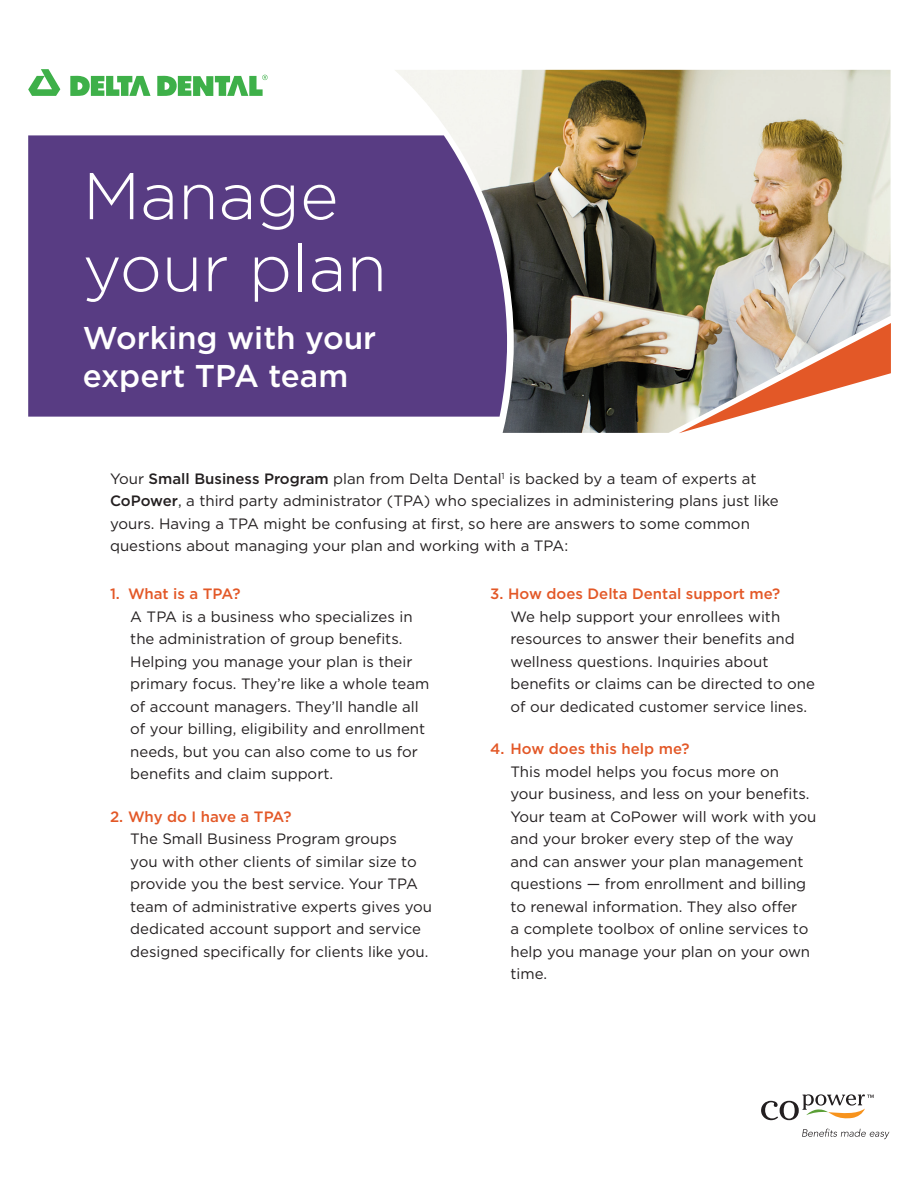
<style>
.page{position:relative;width:918px;height:1188px;background:#fff}
.page>*{position:absolute;margin:0;border:0;box-sizing:border-box;transform-origin:0 0}
.t1{font:300 66px/72px "Gotham";color:#fff}
.SubTitle{font:500 31.5px/37.8px "Gotham";color:#fff}
.Indented_Body{font:15px/22.5px "Gotham";color:#231f20}
.Body{font:15px/22.5px "Gotham";color:#231f20}
.t2{font:500 15px "Gotham";color:#e35827}
.s1{font-weight:500}
</style>
<div class="page">
<div style="left:28px;top:135px;width:366px;height:282px;background:#583c83"></div>
<img style="left:394px;top:70px;width:497px;height:363px">
<svg style="left:679px;top:323px;width:212px;height:110px"></svg>
<svg style="left:802px;top:1129px;width:87px;height:10px"></svg>
<svg style="left:761px;top:1094px;width:113px;height:26px"></svg>
<svg style="left:28px;top:69px;width:32px;height:27px"></svg>
<svg style="left:70px;top:76px;width:81px;height:20px"></svg>
<svg style="left:157px;top:75px;width:111px;height:21px"></svg>
<p class="t1" style="left:83px;top:158px;width:306px">Manage your plan</p>
<p class="SubTitle" style="left:83px;top:318px;width:295px">Working with your expert TPA team</p>
<p class="Body" style="left:110px;top:467px;width:670px">Your <span class="s1">Small Business Program</span> plan from Delta Dental<sup>1</sup> is backed by a team of experts at <span class="s1">CoPower</span>, a third party administrator (TPA) who specializes in administering plans just like yours. Having a TPA might be confusing at first, so here are answers to some common questions about managing your plan and working with a TPA:</p>
<p class="t2" style="left:110px;top:584px;width:132px">1. What is a TPA?</p>
<p class="Indented_Body" style="left:130px;top:605px;width:301px">A TPA is a business who specializes in the administration of group benefits.<br>Helping you manage your plan is their primary focus. They’re like a whole team of account managers. They’ll handle all of your billing, eligibility and enrollment needs, but you can also come to us for benefits and claim support.</p>
<p class="t2" style="left:110px;top:807px;width:183px">2. Why do I have a TPA?</p>
<p class="Indented_Body" style="left:130px;top:828px;width:303px">The Small Business Program groups<br>you with other clients of similar size to provide you the best service. Your TPA team of administrative experts gives you dedicated account support and service designed specifically for clients like you.</p>
<p class="t2" style="left:490px;top:584px;width:292px">3. How does Delta Dental support me?</p>
<p class="Indented_Body" style="left:511px;top:605px;width:306px">We help support your enrollees with resources to answer their benefits and wellness questions. Inquiries about benefits or claims can be directed to one of our dedicated customer service lines.</p>
<p class="t2" style="left:490px;top:739px;width:201px">4. How does this help me?</p>
<p class="Indented_Body" style="left:511px;top:760px;width:307px">This model helps you focus more on<br>your business, and less on your benefits.<br>Your team at CoPower will work with you and your broker every step of the way and can answer your plan management questions — from enrollment and billing to renewal information. They also offer<br>a complete toolbox of online services to help you manage your plan on your own time.</p>
</div>
